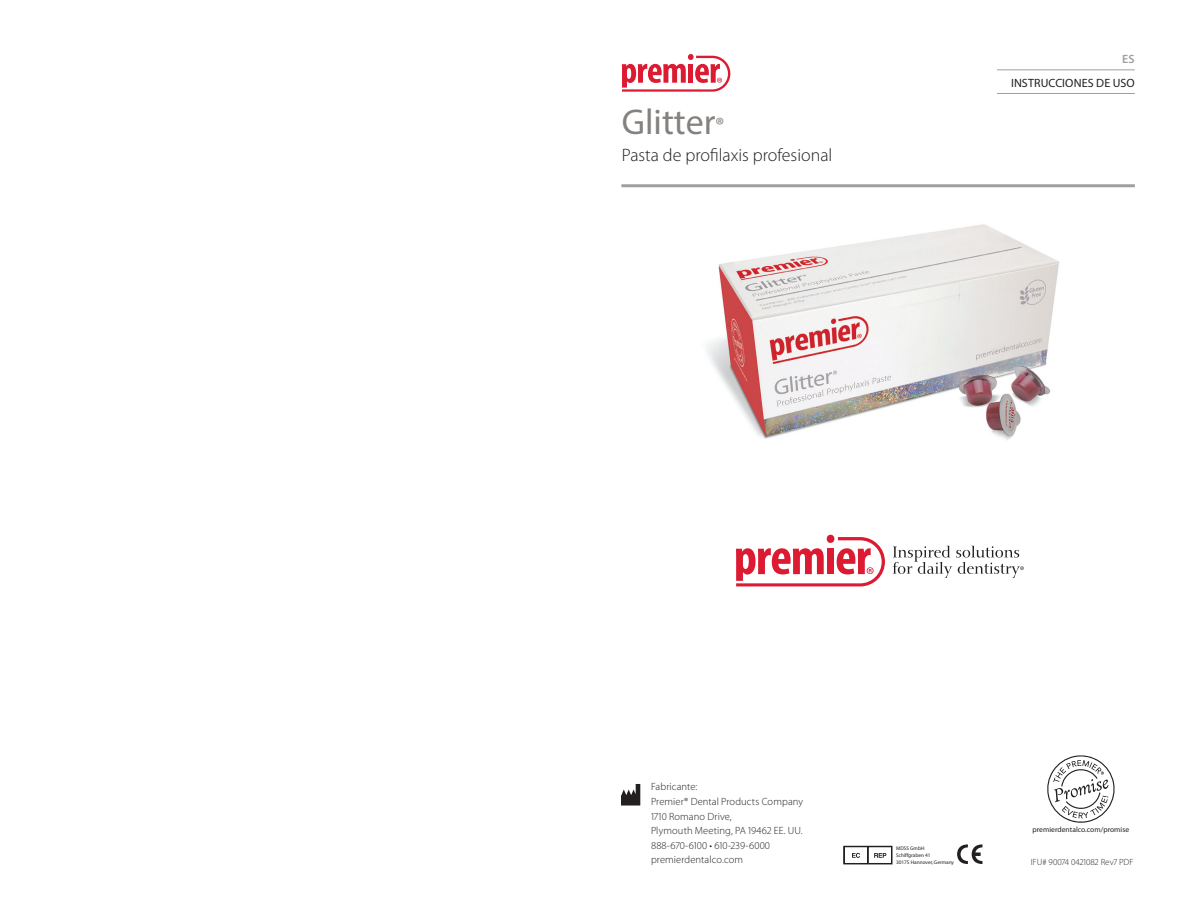
<style>
.page{position:relative;width:1188px;height:918px;background:#fff}
.page>*{position:absolute;margin:0;border:0;box-sizing:border-box;transform-origin:0 0}
.t1{font:36px "Myriad Pro";color:#85817f}
.t2{font:300 18px "Myriad Pro";color:#231f20}
.t3{font:12px "Myriad Pro";letter-spacing:.01em;color:#231f20}
.t4{font:600 12px "Myriad Pro";color:#9d9fa2}
.Paragraph_IFU{font:300 10.5px "Myriad Pro";letter-spacing:.01em;color:#231f20}
.t5{font:300 9px "Myriad Pro";color:#2e2926}
.t6{font:7.5px "Myriad Pro";letter-spacing:.005em;color:#231f20}
.t7{font:5.25px/6.6px "Myriad";color:#231f20}
.s1{font-size:21px}
</style>
<div class="page">
<div style="left:827px;top:535px;width:7px;height:8px;background:#dc1a32;border-radius:50%"></div>
<svg style="left:736px;top:537px;width:149px;height:49px"></svg>
<svg style="left:893px;top:546px;width:131px;height:32px"></svg>
<svg style="left:621px;top:784px;width:19px;height:22px"></svg>
<svg style="left:622px;top:54px;width:108px;height:38px"></svg>
<svg style="left:1047px;top:755px;width:68px;height:68px"></svg>
<img style="left:707px;top:224px;width:352px;height:216px">
<hr style="left:997px;top:69px;width:138px;height:1px;background:#9d9fa2">
<hr style="left:997px;top:93px;width:138px;height:1px;background:#9d9fa2">
<hr style="left:621px;top:184px;width:514px;height:3px;background:#9d9fa2">
<svg style="left:844px;top:846px;width:48px;height:18px"></svg>
<svg style="left:957px;top:844px;width:25px;height:20px"></svg>
<p class="t1" style="left:622px;top:99px;width:104px">Glitter<span class="s1">®</span></p>
<p class="t2" style="left:622px;top:144px;width:212px">Pasta de profilaxis profesional</p>
<p class="t4" style="left:1122px;top:51px;width:14px">ES</p>
<p class="t3" style="left:1011px;top:75px;width:125px">INSTRUCCIONES DE USO</p>
<p class="Paragraph_IFU" style="left:651px;top:781px;width:48px">Fabricante:</p>
<p class="Paragraph_IFU" style="left:651px;top:795px;width:154px">Premier® Dental Products Company</p>
<p class="Paragraph_IFU" style="left:651px;top:810px;width:82px">1710 Romano Drive,</p>
<p class="Paragraph_IFU" style="left:651px;top:824px;width:153px">Plymouth Meeting, PA 19462 EE. UU.</p>
<p class="Paragraph_IFU" style="left:651px;top:839px;width:121px">888-670-6100 • 610-239-6000</p>
<p class="Paragraph_IFU" style="left:651px;top:853px;width:93px">premierdentalco.com</p>
<p class="t5" style="left:1031px;top:856px;width:104px">IFU# 90074 0421082 Rev7 PDF</p>
<p class="t6" style="left:1033px;top:825px;width:98px">premierdentalco.com/promise</p>
<p class="t7" style="left:896px;top:846px;width:60px">MDSS GmbH<br>Schiffgraben 41<br>30175 Hannover, Germany</p>
</div>
